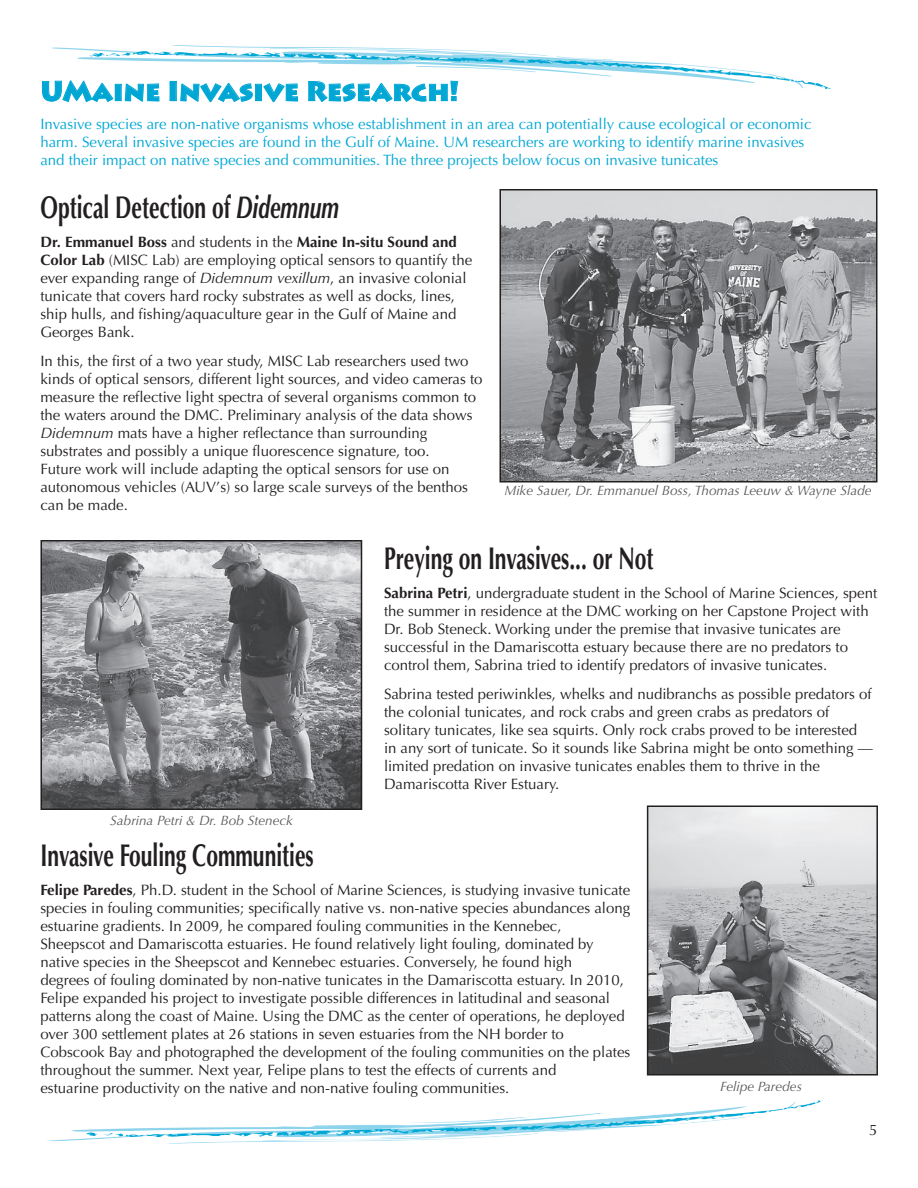
<style>
.page{position:relative;width:918px;height:1188px;background:#fff}
.page>*{position:absolute;margin:0;border:0;box-sizing:border-box;transform-origin:0 0}
.t1{font:700 31.5px "Optima";color:#231f20;scale:.67 1}
.t2{font:900 27px "Lithos Pro";color:#00a7d5}
.t3{font:15px/18px "Optima";color:#231f20}
.t4{font:15px/18px "Optima";color:#00a7d5}
.t5{font:italic 13.5px "Optima";color:#57585a}
.s1{font-style:italic}
.s2{font-weight:700}
</style>
<div class="page">
<img style="left:53px;top:45px;width:778px;height:44px">
<img style="left:47px;top:1100px;width:776px;height:44px">
<svg style="left:42px;top:80px;width:118px;height:22px"></svg>
<svg style="left:169px;top:81px;width:129px;height:22px"></svg>
<svg style="left:308px;top:80px;width:150px;height:22px"></svg>
<img style="left:650px;top:809px;width:225px;height:264px">
<div style="left:647px;top:806px;width:231px;height:270px;border:2px solid #231f20"></div>
<img style="left:503px;top:192px;width:372px;height:287px">
<div style="left:500px;top:189px;width:378px;height:293px;border:2px solid #231f20"></div>
<img style="left:43px;top:543px;width:316px;height:264px">
<div style="left:40px;top:540px;width:322px;height:270px;border:2px solid #231f20"></div>
<h2 class="t2" style="left:41px;top:76px;width:420px">UMaine Invasive Research!</h2>
<p class="t4" style="left:40px;top:117px;width:773px">Invasive species are non-native organisms whose establishment in an area can potentially cause ecological or economic harm. Several invasive species are found in the Gulf of Maine. UM researchers are working to identify marine invasives and their impact on native species and communities. The three projects below focus on invasive tunicates</p>
<h1 class="t1" style="left:41px;top:194px;width:447px">Optical Detection of <span class="s1">Didemnum</span></h1>
<p class="t3" style="left:40px;top:234px;width:433px"><span class="s2">Dr. Emmanuel Boss</span> and students in the <span class="s2">Maine In-situ Sound and Color Lab</span> (MISC Lab) are employing optical sensors to quantify the ever expanding range of <span class="s1">Didemnum vexillum</span>, an invasive colonial tunicate that covers hard rocky substrates as well as docks, lines, ship hulls, and fishing/aquaculture gear in the Gulf of Maine and Georges Bank.</p>
<p class="t3" style="left:40px;top:353px;width:444px">In this, the first of a two year study, MISC Lab researchers used two kinds of optical sensors, different light sources, and video cameras to measure the reflective light spectra of several organisms common to the waters around the DMC. Preliminary analysis of the data shows <span class="s1">Didemnum</span> mats have a higher reflectance than surrounding substrates and possibly a unique fluorescence signature, too.<br>Future work will include adapting the optical sensors for use on autonomous vehicles (AUV’s) so large scale surveys of the benthos can be made.</p>
<p class="t5" style="left:504px;top:485px;width:369px">Mike Sauer, Dr. Emmanuel Boss, Thomas Leeuw &amp; Wayne Slade</p>
<p class="t5" style="left:110px;top:815px;width:184px">Sabrina Petri &amp; Dr. Bob Steneck</p>
<h1 class="t1" style="left:384px;top:545px;width:404px">Preying on Invasives... or Not</h1>
<p class="t3" style="left:384px;top:585px;width:495px"><span class="s2">Sabrina Petri</span>, undergraduate student in the School of Marine Sciences, spent the summer in residence at the DMC working on her Capstone Project with Dr. Bob Steneck. Working under the premise that invasive tunicates are successful in the Damariscotta estuary because there are no predators to control them, Sabrina tried to identify predators of invasive tunicates.</p>
<p class="t3" style="left:384px;top:686px;width:490px">Sabrina tested periwinkles, whelks and nudibranchs as possible predators of the colonial tunicates, and rock crabs and green crabs as predators of solitary tunicates, like sea squirts. Only rock crabs proved to be interested in any sort of tunicate. So it sounds like Sabrina might be onto something — limited predation on invasive tunicates enables them to thrive in the Damariscotta River Estuary.</p>
<h1 class="t1" style="left:41px;top:842px;width:409px">Invasive Fouling Communities</h1>
<p class="t3" style="left:40px;top:882px;width:591px"><span class="s2">Felipe Paredes</span>, Ph.D. student in the School of Marine Sciences, is studying invasive tunicate species in fouling communities; specifically native vs. non-native species abundances along estuarine gradients. In 2009, he compared fouling communities in the Kennebec,<br>Sheepscot and Damariscotta estuaries. He found relatively light fouling, dominated by native species in the Sheepscot and Kennebec estuaries. Conversely, he found high<br>degrees of fouling dominated by non-native tunicates in the Damariscotta estuary. In 2010, Felipe expanded his project to investigate possible differences in latitudinal and seasonal patterns along the coast of Maine. Using the DMC as the center of operations, he deployed over 300 settlement plates at 26 stations in seven estuaries from the NH border to Cobscook Bay and photographed the development of the fouling communities on the plates throughout the summer. Next year, Felipe plans to test the effects of currents and<br>estuarine productivity on the native and non-native fouling communities.</p>
<p class="t5" style="left:720px;top:1081px;width:83px">Felipe Paredes</p>
<p class="t3" style="left:869px;top:1122px;width:10px">5</p>
</div>
